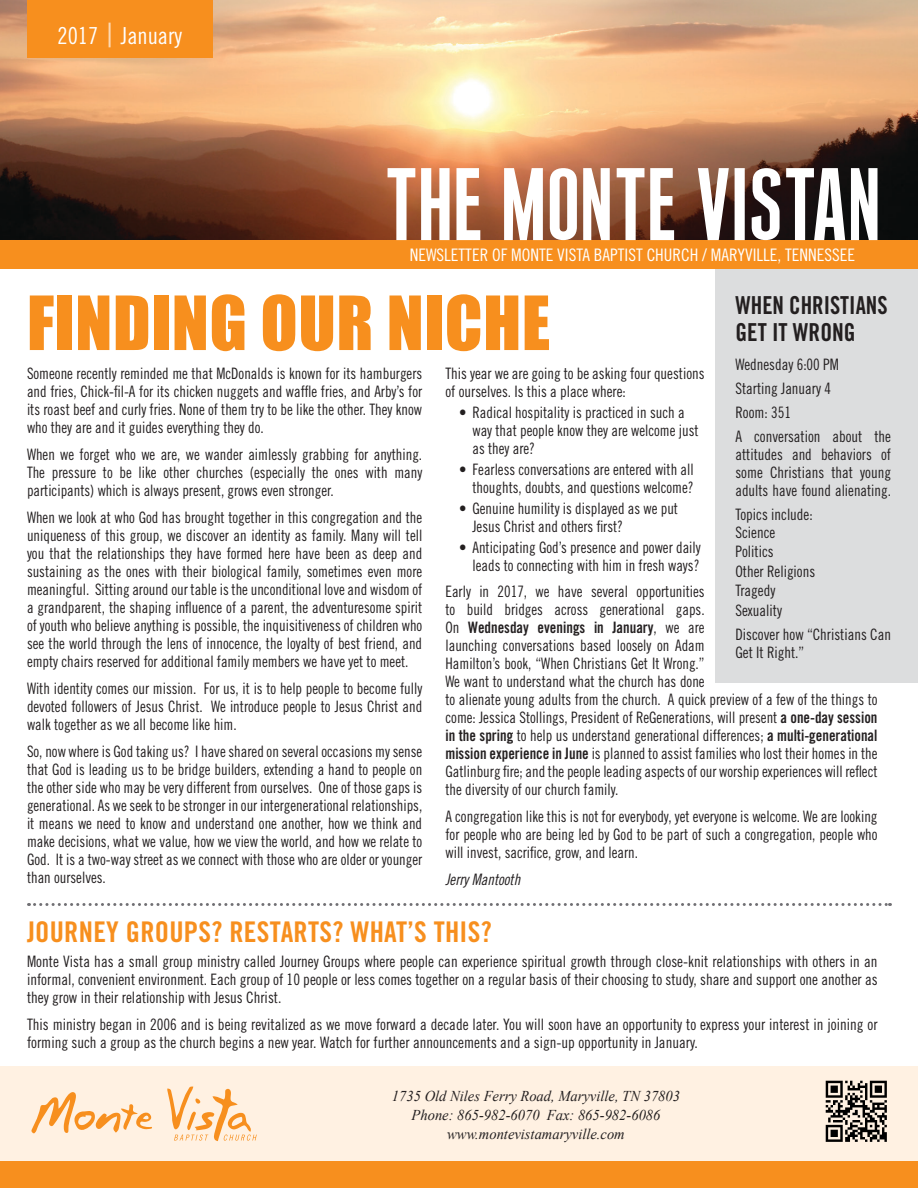
<style>
.page{position:relative;width:918px;height:1188px;background:#fff}
.page>*{position:absolute;margin:0;border:0;box-sizing:border-box;transform-origin:0 0}
.medium_headline{font:69px "Impact";letter-spacing:.01em;color:#f78f1e}
.medium_headline-2{font:28.5px "Trade Gothic LT Std Bd Cn 20";letter-spacing:.01em;color:#f78f1e}
.body_copy{font:24.75px/27px "Trade Gothic LT Std Bd Cn 20";color:#231f20;scale:.93 1}
.t1{font:23.4px "Trade Gothic LT Std Cn 18";color:#fff}
.t2{font:17.25px "Trade Gothic LT Std Cn 18";color:#fff}
.body_copy-2{font:15.75px/18px "Trade Gothic LT Std Cn 18";color:#231f20;text-align:justify;scale:.94 1}
.body_copy-3{font:15.75px/18px "Trade Gothic LT Std Cn 18";color:#231f20;text-align:justify;scale:.96 1}
.body_copy-4{font:15.75px/18px "Trade Gothic LT Std Cn 18";color:#231f20;scale:.95 1}
.body_copy-5{font:15.75px "Trade Gothic LT Std Cn 18 Obl";color:#231f20;scale:.94 1}
.t3{font:italic 15px "Times New Roman";color:#231f20}
.s1{font-size:33.3px;color:#fedab4}
.s2{font-family:"Trade Gothic LT Std Bd Cn 20"}
</style>
<div class="page">
<div style="left:0;top:1066px;width:918px;height:99px;background:#fff1e2"></div>
<svg style="left:31px;top:1092px;width:121px;height:41px"></svg>
<svg style="left:167px;top:1087px;width:90px;height:54px"></svg>
<div style="left:0;top:1161px;width:918px;height:27px;background:#f78f1e"></div>
<img style="left:825px;top:1080px;width:62px;height:62px">
<svg style="left:35px;top:903px;width:856px;height:3px"></svg>
<div style="left:716px;top:260px;width:202px;height:423px;background:#dcddde"></div>
<div style="left:0;top:237px;width:918px;height:32px;background:#f78f1e"></div>
<img style="left:0;top:0;width:918px;height:240px">
<div style="left:27px;top:0;width:186px;height:58px;background:#f78f1e"></div>
<svg style="left:388px;top:168px;width:490px;height:72px"></svg>
<p class="t1" style="left:58px;top:22px;width:126px">2017 <span class="s1">|</span> January</p>
<p class="t2" style="left:410px;top:245px;width:447px">NEWSLETTER OF MONTE VISTA BAPTIST CHURCH / MARYVILLE, TENNESSEE</p>
<p class="medium_headline" style="left:27px;top:269px;width:525px">FINDING OUR NICHE</p>
<p class="body_copy" style="left:735px;top:292px;width:165px">WHEN CHRISTIANS<br>GET IT WRONG</p>
<p class="body_copy-4" style="left:735px;top:355px;width:111px">Wednesday 6:00 PM</p>
<p class="body_copy-4" style="left:735px;top:379px;width:102px">Starting January 4</p>
<p class="body_copy-4" style="left:735px;top:403px;width:60px">Room: 351</p>
<p class="body_copy-4" style="left:735px;top:427px;width:165px;text-align:justify">A conversation about the attitudes and behaviors of some Christians that young adults have found alienating.</p>
<p class="body_copy-4" style="left:735px;top:505px;width:83px">Topics include:</p>
<p class="body_copy-4" style="left:735px;top:523px;width:43px">Science</p>
<p class="body_copy-4" style="left:735px;top:542px;width:42px">Politics</p>
<p class="body_copy-4" style="left:735px;top:562px;width:85px">Other Religions</p>
<p class="body_copy-4" style="left:735px;top:581px;width:43px">Tragedy</p>
<p class="body_copy-4" style="left:735px;top:601px;width:50px">Sexuality</p>
<p class="body_copy-4" style="left:735px;top:625px;width:165px">Discover how “Christians Can<br>Get It Right.”</p>
<p class="body_copy-2" style="left:27px;top:365px;width:422px">Someone recently reminded me that McDonalds is known for its hamburgers and fries, Chick-fil-A for its chicken nuggets and waffle fries, and Arby’s for its roast beef and curly fries. None of them try to be like the other. They know who they are and it guides everything they do.</p>
<p class="body_copy-2" style="left:27px;top:446px;width:422px">When we forget who we are, we wander aimlessly grabbing for anything.<br>The pressure to be like other churches (especially the ones with many participants) which is always present, grows even stronger.</p>
<p class="body_copy-2" style="left:27px;top:509px;width:422px">When we look at who God has brought together in this congregation and the uniqueness of this group, we discover an identity as family. Many will tell you that the relationships they have formed here have been as deep and sustaining as the ones with their biological family, sometimes even more meaningful. Sitting around our table is the unconditional love and wisdom of a grandparent, the shaping influence of a parent, the adventuresome spirit of youth who believe anything is possible, the inquisitiveness of children who see the world through the lens of innocence, the loyalty of best friend, and empty chairs reserved for additional family members we have yet to meet.</p>
<p class="body_copy-2" style="left:27px;top:680px;width:422px">With identity comes our mission. For us, it is to help people to become fully devoted followers of Jesus Christ. We introduce people to Jesus Christ and walk together as we all become like him.</p>
<p class="body_copy-2" style="left:27px;top:743px;width:422px">So, now where is God taking us? I have shared on several occasions my sense that God is leading us to be bridge builders, extending a hand to people on the other side who may be very different from ourselves. One of those gaps is generational. As we seek to be stronger in our intergenerational relationships, it means we need to know and understand one another, how we think and make decisions, what we value, how we view the world, and how we relate to God. It is a two-way street as we connect with those who are older or younger than ourselves.</p>
<p class="body_copy-4" style="left:446px;top:365px;width:274px">This year we are going to be asking four questions of ourselves. Is this a place where:</p>
<p class="body_copy-2" style="left:472px;top:404px;width:242px;text-align:left;text-indent:-14px">• Radical hospitality is practiced in such a way that people know they are welcome just as they are?</p>
<p class="body_copy-2" style="left:459px;top:461px;width:251px;text-align:right">• Fearless conversations are entered with all thoughts, doubts, and questions welcome?</p>
<p class="body_copy-2" style="left:472px;top:500px;width:220px;text-indent:-14px">• Genuine humility is displayed as we put<br>Jesus Christ and others first?</p>
<p class="body_copy-2" style="left:459px;top:539px;width:259px;text-align:right">• Anticipating God’s presence and power daily leads to connecting with him in fresh ways?</p>
<p class="body_copy-2" style="left:446px;top:582px;width:461px;text-align:left">Early in 2017, we have several opportunities<br>to build bridges across generational gaps.<br>On <span class="s2">Wednesday evenings in January</span>, we are<br>launching conversations based loosely on Adam<br>Hamilton’s book, “When Christians Get It Wrong.”<br>We want to understand what the church has done<br>to alienate young adults from the church. A quick preview of a few of the things to come: Jessica Stollings, President of ReGenerations, will present <span class="s2">a one-day session in the spring</span> to help us understand generational differences; <span class="s2">a multi-generational mission experience in June</span> is planned to assist families who lost their homes in the Gatlinburg fire; and the people leading aspects of our worship experiences will reflect the diversity of our church family.</p>
<p class="body_copy-2" style="left:446px;top:807px;width:461px">A congregation like this is not for everybody, yet everyone is welcome. We are looking for people who are being led by God to be part of such a congregation, people who will invest, sacrifice, grow, and learn.</p>
<p class="body_copy-5" style="left:446px;top:870px;width:81px">Jerry Mantooth</p>
<p class="medium_headline-2" style="left:27px;top:914px;width:466px">JOURNEY GROUPS? RESTARTS? WHAT’S THIS?</p>
<p class="body_copy-3" style="left:27px;top:952px;width:888px">Monte Vista has a small group ministry called Journey Groups where people can experience spiritual growth through close-knit relationships with others in an informal, convenient environment. Each group of 10 people or less comes together on a regular basis of their choosing to study, share and support one another as they grow in their relationship with Jesus Christ.</p>
<p class="body_copy-3" style="left:27px;top:1015px;width:887px">This ministry began in 2006 and is being revitalized as we move forward a decade later. You will soon have an opportunity to express your interest in joining or forming such a group as the church begins a new year. Watch for further announcements and a sign-up opportunity in January.</p>
<p class="t3" style="left:392px;top:1086px;width:290px">1735 Old Niles Ferry Road, Maryville, TN 37803</p>
<p class="t3" style="left:412px;top:1105px;width:250px">Phone: 865-982-6070 Fax: 865-982-6086</p>
<p class="t3" style="left:447px;top:1123px;width:179px">www.montevistamaryville.com</p>
</div>
